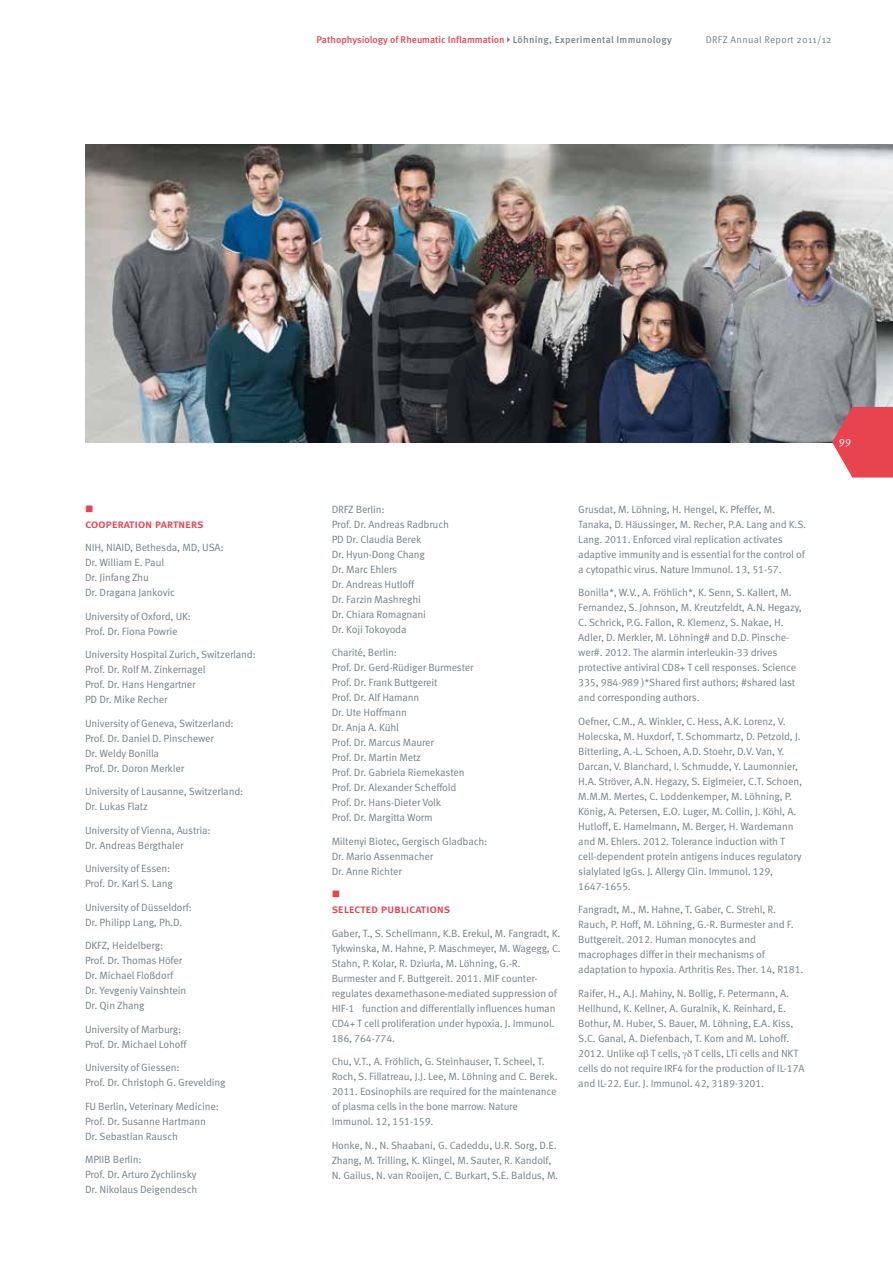
<style>
.page{position:relative;width:893px;height:1263px;background:#fff}
.page>*{position:absolute;margin:0;border:0;box-sizing:border-box;transform-origin:0 0}
.t1{font:500 12px "Meta OT";letter-spacing:-.025em;color:#e7444f}
.t2{font:11.25px "Wingdings";color:#e7444f}
.t3{font:10.5px/15px "Meta OT Norm";letter-spacing:-.015em;color:#758188}
.t4{font:10.5px "Meta OT Norm";color:#fff}
.t5{font:500 9.75px "Meta OT";color:#e7444f}
.t6{font:9.75px "Meta OT Norm";letter-spacing:.03em;color:#758188}
.s1{color:#758188}
</style>
<div class="page">
<svg style="left:507px;top:37px;width:3px;height:6px"></svg>
<img style="left:85px;top:145px;width:808px;height:297px">
<svg style="left:832px;top:407px;width:61px;height:70px;background:#e05962"></svg>
<p class="t5" style="left:317px;top:33px;width:357px">Pathophysiology of Rheumatic Inflammation <span class="s1">Löhning, Experimental Immunology</span></p>
<p class="t6" style="left:706px;top:33px;width:127px">DRFZ Annual Report 2011/12</p>
<p class="t2" style="left:85px;top:502px;width:10px">■</p>
<p class="t1" style="left:85px;top:516px;width:120px">Cooperation Partners</p>
<p class="t3" style="left:85px;top:540px;width:140px">NIH, NIAID, Bethesda, MD, USA:<br>Dr. William E. Paul<br>Dr. Jinfang Zhu<br>Dr. Dragana Jankovic</p>
<p class="t3" style="left:85px;top:609px;width:108px">University of Oxford, UK:<br>Prof. Dr. Fiona Powrie</p>
<p class="t3" style="left:85px;top:647px;width:172px">University Hospital Zurich, Switzerland:<br>Prof. Dr. Rolf M. Zinkernagel<br>Prof. Dr. Hans Hengartner<br>PD Dr. Mike Recher</p>
<p class="t3" style="left:85px;top:716px;width:150px">University of Geneva, Switzerland:<br>Prof. Dr. Daniel D. Pinschewer<br>Dr. Weldy Bonilla<br>Prof. Dr. Doron Merkler</p>
<p class="t3" style="left:85px;top:784px;width:160px">University of Lausanne, Switzerland:<br>Dr. Lukas Flatz</p>
<p class="t3" style="left:85px;top:823px;width:127px">University of Vienna, Austria:<br>Dr. Andreas Bergthaler</p>
<p class="t3" style="left:85px;top:861px;width:89px">University of Essen:<br>Prof. Dr. Karl S. Lang</p>
<p class="t3" style="left:85px;top:900px;width:109px">University of Düsseldorf:<br>Dr. Philipp Lang, Ph.D.</p>
<p class="t3" style="left:85px;top:938px;width:103px">DKFZ, Heidelberg:<br>Prof. Dr. Thomas Höfer<br>Dr. Michael Floßdorf<br>Dr. Yevgeniy Vainshtein<br>Dr. Qin Zhang</p>
<p class="t3" style="left:85px;top:1022px;width:103px">University of Marburg:<br>Prof. Dr. Michael Lohoff</p>
<p class="t3" style="left:85px;top:1060px;width:142px">University of Giessen:<br>Prof. Dr. Christoph G. Grevelding</p>
<p class="t3" style="left:85px;top:1099px;width:135px">FU Berlin, Veterinary Medicine:<br>Prof. Dr. Susanne Hartmann<br>Dr. Sebastian Rausch</p>
<p class="t3" style="left:85px;top:1152px;width:114px">MPIIB Berlin:<br>Prof. Dr. Arturo Zychlinsky<br>Dr. Nikolaus Deigendesch</p>
<p class="t3" style="left:332px;top:502px;width:119px">DRFZ Berlin:<br>Prof. Dr. Andreas Radbruch<br>PD Dr. Claudia Berek<br>Dr. Hyun-Dong Chang<br>Dr. Marc Ehlers<br>Dr. Andreas Hutloff<br>Dr. Farzin Mashreghi<br>Dr. Chiara Romagnani<br>Dr. Koji Tokoyoda</p>
<p class="t3" style="left:332px;top:645px;width:144px">Charité, Berlin:<br>Prof. Dr. Gerd-Rüdiger Burmester<br>Prof. Dr. Frank Buttgereit<br>Prof. Dr. Alf Hamann<br>Dr. Ute Hoffmann<br>Dr. Anja A. Kühl<br>Prof. Dr. Marcus Maurer<br>Prof. Dr. Martin Metz<br>Prof. Dr. Gabriela Riemekasten<br>Prof. Dr. Alexander Scheffold<br>Prof. Dr. Hans-Dieter Volk<br>Prof. Dr. Margitta Worm</p>
<p class="t3" style="left:332px;top:834px;width:157px">Miltenyi Biotec, Gergisch Gladbach:<br>Dr. Mario Assenmacher<br>Dr. Anne Richter</p>
<p class="t2" style="left:332px;top:888px;width:10px">■</p>
<p class="t1" style="left:332px;top:901px;width:120px">Selected Publications</p>
<p class="t3" style="left:332px;top:925px;width:231px">Gaber, T., S. Schellmann, K.B. Erekul, M. Fangradt, K.<br>Tykwinska, M. Hahne, P. Maschmeyer, M. Wagegg, C.<br>Stahn, P. Kolar, R. Dziurla, M. Löhning, G.-R.<br>Burmester and F. Buttgereit. 2011. MIF counter&shy;regulates dexamethasone-mediated suppression of HIF-1 function and differentially influences human CD4+ T cell proliferation under hypoxia. J. Immunol.<br>186, 764-774.</p>
<p class="t3" style="left:332px;top:1054px;width:227px">Chu, V.T., A. Fröhlich, G. Steinhauser, T. Scheel, T.<br>Roch, S. Fillatreau, J.J. Lee, M. Löhning and C. Berek.<br>2011. Eosinophils are required for the maintenance of plasma cells in the bone marrow. Nature Immunol. 12, 151-159.</p>
<p class="t3" style="left:332px;top:1138px;width:228px">Honke, N., N. Shaabani, G. Cadeddu, U.R. Sorg, D.E.<br>Zhang, M. Trilling, K. Klingel, M. Sauter, R. Kandolf,<br>N. Gailus, N. van Rooijen, C. Burkart, S.E. Baldus, M.</p>
<p class="t3" style="left:578px;top:502px;width:229px">Grusdat, M. Löhning, H. Hengel, K. Pfeffer, M.<br>Tanaka, D. Häussinger, M. Recher, P.A. Lang and K.S.<br>Lang. 2011. Enforced viral replication activates adaptive immunity and is essential for the control of a cytopathic virus. Nature Immunol. 13, 51-57.</p>
<p class="t3" style="left:578px;top:585px;width:225px">Bonilla*, W.V., A. Fröhlich*, K. Senn, S. Kallert, M.<br>Fernandez, S. Johnson, M. Kreutzfeldt, A.N. Hegazy, C. Schrick, P.G. Fallon, R. Klemenz, S. Nakae, H.<br>Adler, D. Merkler, M. Löhning# and D.D. Pinsche&shy;wer#. 2012. The alarmin interleukin-33 drives protective antiviral CD8+ T cell responses. Science 335, 984-989 )*Shared first authors; #shared last and corresponding authors.</p>
<p class="t3" style="left:578px;top:714px;width:225px">Oefner, C.M., A. Winkler, C. Hess, A.K. Lorenz, V.<br>Holecska, M. Huxdorf, T. Schommartz, D. Petzold, J.<br>Bitterling, A.-L. Schoen, A.D. Stoehr, D.V. Van, Y.<br>Darcan, V. Blanchard, I. Schmudde, Y. Laumonnier, H.A. Ströver, A.N. Hegazy, S. Eiglmeier, C.T. Schoen, M.M.M. Mertes, C. Loddenkemper, M. Löhning, P.<br>König, A. Petersen, E.O. Luger, M. Collin, J. Köhl, A.<br>Hutloff, E. Hamelmann, M. Berger, H. Wardemann and M. Ehlers. 2012. Tolerance induction with T cell-dependent protein antigens induces regulatory sialylated IgGs. J. Allergy Clin. Immunol. 129, 1647-1655.</p>
<p class="t3" style="left:578px;top:902px;width:227px">Fangradt, M., M. Hahne, T. Gaber, C. Strehl, R.<br>Rauch, P. Hoff, M. Löhning, G.-R. Burmester and F.<br>Buttgereit. 2012. Human monocytes and macrophages differ in their mechanisms of adaptation to hypoxia. Arthritis Res. Ther. 14, R181.</p>
<p class="t3" style="left:578px;top:986px;width:217px">Raifer, H., A.J. Mahiny, N. Bollig, F. Petermann, A.<br>Hellhund, K. Kellner, A. Guralnik, K. Reinhard, E.<br>Bothur, M. Huber, S. Bauer, M. Löhning, E.A. Kiss, S.C. Ganal, A. Diefenbach, T. Korn and M. Lohoff.<br>2012. Unlike</p>
<p class="t3" style="left:578px;top:1046px;width:228px;text-indent:116px">T cells, LTi cells and NKT cells do not require IRF4 for the production of IL-17A and IL-22. Eur. J. Immunol. 42, 3189-3201.</p>
<p class="t3" style="left:651px;top:1046px;width:32px">T cells,</p>
<p class="t4" style="left:839px;top:436px;width:14px">99</p>
</div>
